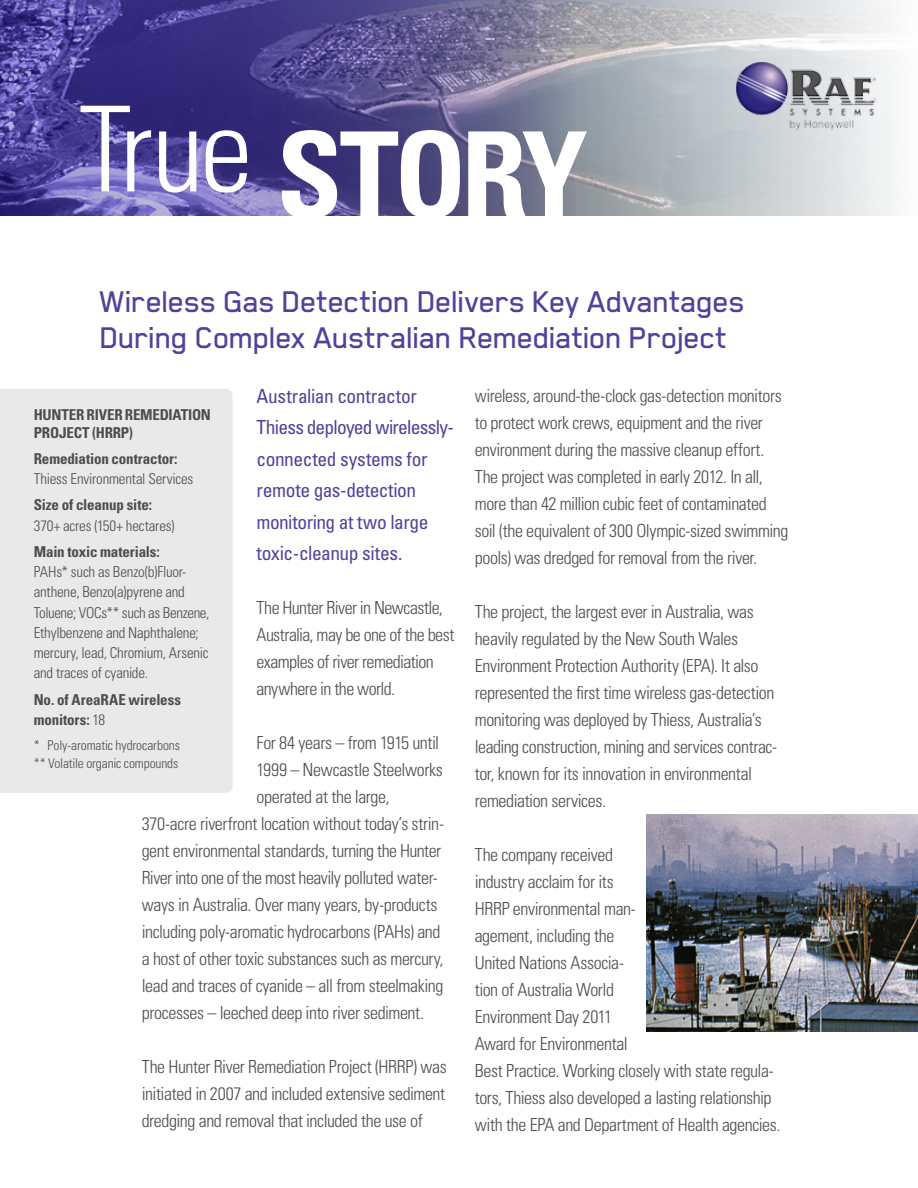
<style>
.page{position:relative;width:918px;height:1188px;background:#fff}
.page>*{position:absolute;margin:0;border:0;box-sizing:border-box;transform-origin:0 0}
.t1{font:500 34.5px/36px "Blender";letter-spacing:-.025em;color:#4e439b}
.t2{font:condensed 19.5px/31.5px "Univers LT Std";letter-spacing:-.025em;color:#4e439b}
.t3{font:300 condensed 18px/27px "Univers LT Std";letter-spacing:-.02em;color:#4d4d4f}
.t4{font:300 condensed 15px/20.2px "Univers LT Std";letter-spacing:-.015em;color:#4d4d4f}
.t5{font:700 condensed 15px/18px "Univers LT Std";letter-spacing:-.015em;color:#4d4d4f}
.t6{font:300 condensed 13.5px/18px "Univers LT Std";letter-spacing:-.01em;color:#4d4d4f}
.s1{font-weight:300}
</style>
<div class="page">
<div style="left:0;top:389px;width:233px;height:404px;background:#e9e9ea"></div>
<svg style="left:0;top:0;width:696px;height:216px;background:#6b669b"></svg>
<svg style="left:81px;top:106px;width:166px;height:87px"></svg>
<svg style="left:281px;top:130px;width:306px;height:86px"></svg>
<img style="left:646px;top:814px;width:272px;height:218px">
<img style="left:736px;top:62px;width:140px;height:67px">
<h1 class="t1" style="left:100px;top:283px;width:647px">Wireless Gas Detection Delivers Key Advantages<br>During Complex Australian Remediation Project</h1>
<p class="t2" style="left:257px;top:380px;width:199px">Australian contractor<br>Thiess deployed wirelessly&shy;connected systems for remote gas-detection monitoring at two large toxic-cleanup sites.</p>
<p class="t3" style="left:257px;top:595px;width:199px">The Hunter River in Newcastle,<br>Australia, may be one of the best examples of river remediation anywhere in the world.</p>
<p class="t3" style="left:257px;top:730px;width:184px">For 84 years – from 1915 until</p>
<p class="t3" style="left:257px;top:757px;width:188px">1999 – Newcastle Steelworks</p>
<p class="t3" style="left:257px;top:784px;width:134px">operated at the large,</p>
<p class="t3" style="left:142px;top:811px;width:304px">370-acre riverfront location without today’s strin-</p>
<p class="t3" style="left:142px;top:838px;width:301px">gent environmental standards, turning the Hunter</p>
<p class="t3" style="left:142px;top:865px;width:297px">River into one of the most heavily polluted water-</p>
<p class="t3" style="left:142px;top:892px;width:297px">ways in Australia. Over many years, by-products</p>
<p class="t3" style="left:142px;top:919px;width:300px">including poly-aromatic hydrocarbons (PAHs) and</p>
<p class="t3" style="left:142px;top:946px;width:303px">a host of other toxic substances such as mercury,</p>
<p class="t3" style="left:142px;top:973px;width:303px">lead and traces of cyanide – all from steelmaking</p>
<p class="t3" style="left:142px;top:1000px;width:284px">processes – leeched deep into river sediment.</p>
<p class="t3" style="left:142px;top:1054px;width:307px;text-align:justify">The Hunter River Remediation Project (HRRP) was initiated in 2007 and included extensive sediment dredging and removal that included the use of</p>
<p class="t3" style="left:475px;top:382px;width:315px">wireless, around-the-clock gas-detection monitors to protect work crews, equipment and the river environment during the massive cleanup effort.<br>The project was completed in early 2012. In all, more than 42 million cubic feet of contaminated soil (the equivalent of 300 Olympic-sized swimming pools) was dredged for removal from the river.</p>
<p class="t3" style="left:475px;top:598px;width:304px">The project, the largest ever in Australia, was heavily regulated by the New South Wales Environment Protection Authority (EPA). It also represented the first time wireless gas-detection monitoring was deployed by Thiess, Australia’s leading construction, mining and services contrac&shy;tor, known for its innovation in environmental remediation services.</p>
<p class="t5" style="left:34px;top:405px;width:179px">Hunter River Remediation<br>Project (HRRP)</p>
<p class="t5" style="left:34px;top:449px;width:145px">Remediation contractor:</p>
<p class="t4" style="left:34px;top:469px;width:161px">Thiess Environmental Services</p>
<p class="t5" style="left:34px;top:496px;width:120px">Size of cleanup site:</p>
<p class="t4" style="left:34px;top:515px;width:142px">370+ acres (150+ hectares)</p>
<p class="t5" style="left:34px;top:542px;width:128px">Main toxic materials:</p>
<p class="t4" style="left:34px;top:562px;width:177px">PAHs* such as Benzo(b)Fluor&shy;anthene, Benzo(a)pyrene and<br>Toluene; VOCs** such as Benzene,<br>Ethylbenzene and Naphthalene; mercury, lead, Chromium, Arsenic and traces of cyanide.</p>
<p class="t5" style="left:34px;top:690px;width:76px">No. of AreaRAE</p>
<p class="t5" style="left:129px;top:690px;width:54px">wireless</p>
<p class="t5" style="left:34px;top:710px;width:73px">monitors: <span class="s1">18</span></p>
<p class="t6" style="left:34px;top:737px;width:148px">* Poly-aromatic hydrocarbons ** Volatile organic compounds</p>
<p class="t3" style="left:475px;top:841px;width:307px">The company received<br>industry acclaim for its<br>HRRP environmental man-<br>agement, including the<br>United Nations Associa-<br>tion of Australia World<br>Environment Day 2011<br>Award for Environmental<br>Best Practice. Working closely with state regula&shy;tors, Thiess also developed a lasting relationship with the EPA and Department of Health agencies.</p>
</div>
